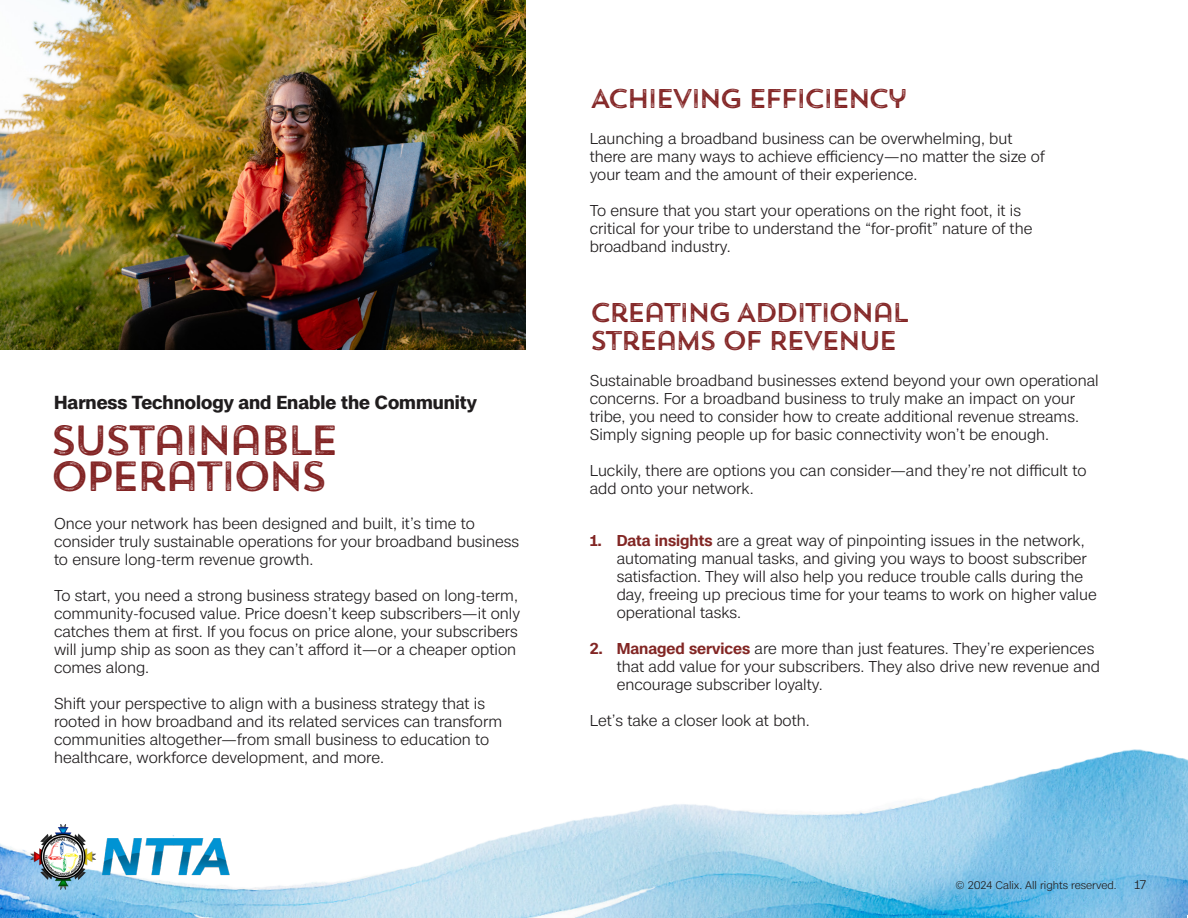
<style>
.page{position:relative;width:1188px;height:918px;background:#fff}
.page>*{position:absolute;margin:0;border:0;box-sizing:border-box;transform-origin:0 0}
.t1{font:42px/36px "Trend Rough Sans One";letter-spacing:-.115em;color:#822323}
.t2{font:27px/28.5px "Trend Rough Sans One";letter-spacing:-.115em;color:#822323}
.t3{font:700 18px "Case";color:#201d1e}
.t4{font:300 15px/18px "Case";color:#201d1e}
.t5{font:300 12px "Case";color:#231f20}
.t6{font:300 10.5px "Case";color:#231f20}
.s1{font-weight:600;color:#822624}
</style>
<div class="page">
<img style="left:0;top:749px;width:1188px;height:169px">
<img style="left:27px;top:824px;width:207px;height:65px">
<img style="left:0;top:0;width:526px;height:350px">
<p class="t3" style="left:54px;top:388px;width:424px">Harness Technology and Enable the Community</p>
<p class="t1" style="left:50px;top:421px;width:292px">SUSTAINABLE<br>OPERATIONS</p>
<p class="t4" style="left:54px;top:515px;width:467px">Once your network has been designed and built, it’s time to consider truly sustainable operations for your broadband business to ensure long-term revenue growth.</p>
<p class="t4" style="left:54px;top:587px;width:468px">To start, you need a strong business strategy based on long-term, community-focused value. Price doesn’t keep subscribers—it only catches them at first. If you focus on price alone, your subscribers will jump ship as soon as they can’t afford it—or a cheaper option comes along.</p>
<p class="t4" style="left:54px;top:695px;width:450px">Shift your perspective to align with a business strategy that is rooted in how broadband and its related services can transform communities altogether—from small business to education to healthcare, workforce development, and more.</p>
<p class="t2" style="left:590px;top:84px;width:320px">ACHIEVING EFFICIENCY</p>
<p class="t4" style="left:590px;top:129px;width:457px">Launching a broadband business can be overwhelming, but there are many ways to achieve efficiency—no matter the size of your team and the amount of their experience.</p>
<p class="t4" style="left:590px;top:201px;width:444px">To ensure that you start your operations on the right foot, it is critical for your tribe to understand the “for-profit” nature of the broadband industry.</p>
<p class="t2" style="left:590px;top:297px;width:322px">CREATING ADDITIONAL<br>STREAMS OF REVENUE</p>
<p class="t4" style="left:590px;top:371px;width:511px">Sustainable broadband businesses extend beyond your own operational concerns. For a broadband business to truly make an impact on your tribe, you need to consider how to create additional revenue streams.<br>Simply signing people up for basic connectivity won’t be enough.</p>
<p class="t4" style="left:590px;top:461px;width:498px">Luckily, there are options you can consider—and they’re not difficult to add onto your network.</p>
<p class="t4" style="left:617px;top:531px;width:482px;text-indent:-27px"><span class="s1">1. Data insights</span> are a great way of pinpointing issues in the network, automating manual tasks, and giving you ways to boost subscriber satisfaction. They will also help you reduce trouble calls during the day, freeing up precious time for your teams to work on higher value operational tasks.</p>
<p class="t4" style="left:617px;top:639px;width:485px;text-indent:-27px"><span class="s1">2. Managed services</span> are more than just features. They’re experiences that add value for your subscribers. They also drive new revenue and encourage subscriber loyalty.</p>
<p class="t4" style="left:590px;top:711px;width:222px">Let’s take a closer look at both.</p>
<p class="t6" style="left:956px;top:877px;width:163px">© 2024 Calix. All rights reserved.</p>
<p class="t5" style="left:1134px;top:876px;width:14px">17</p>
</div>
